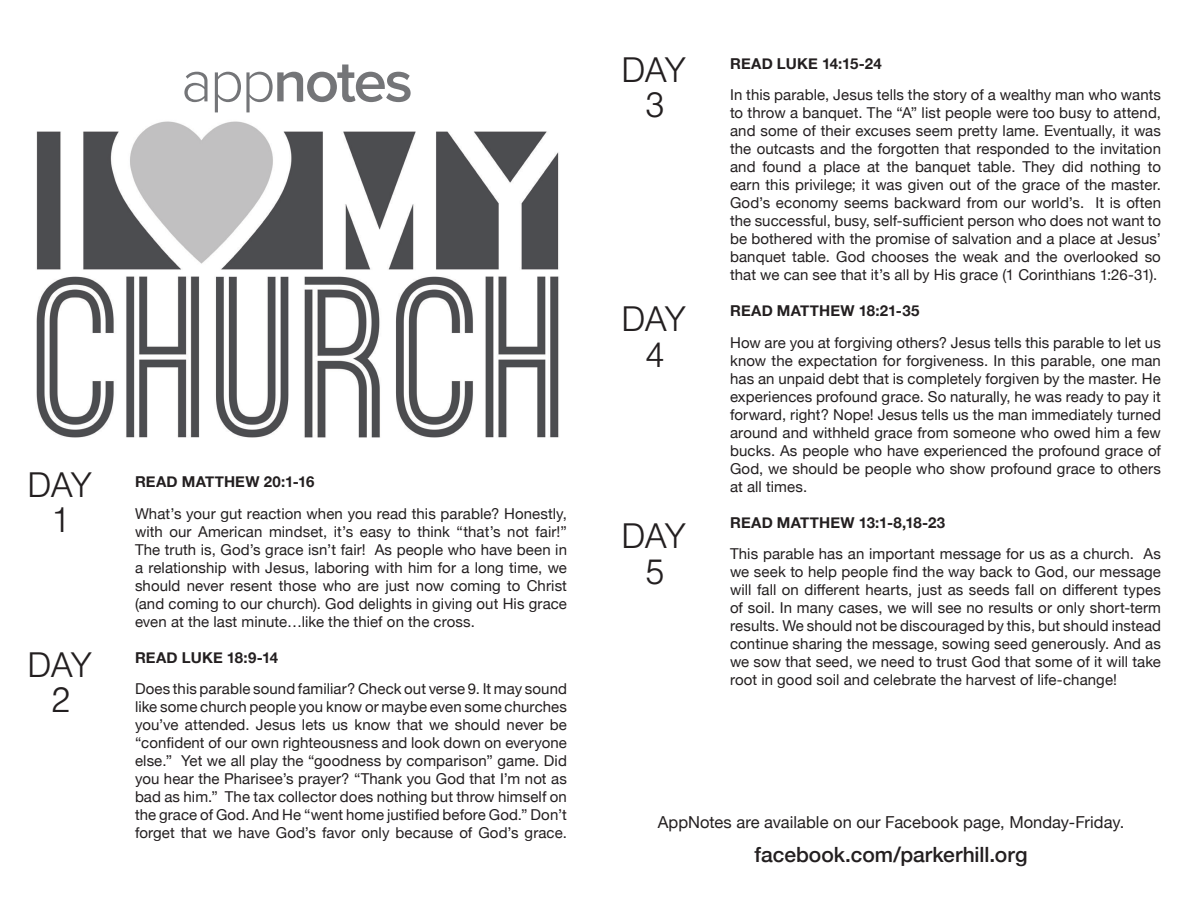
<style>
.page{position:relative;width:1188px;height:918px;background:#fff}
.page>*{position:absolute;margin:0;border:0;box-sizing:border-box;transform-origin:0 0}
.t1{font:600 60px "Proxima Nova";letter-spacing:-.04em;color:#747578}
.t2{font:300 37.05px "Nimbus San";letter-spacing:-.05em;color:#231f20}
.t3{font:500 21px "Helvetica Neue";color:#231f20}
.t4{font:16.5px "Helvetica Neue";color:#231f20}
.Paragraph_Style_2{font:15px/18px "Helvetica Neue";letter-spacing:.005em;color:#231f20;text-align:justify}
.Paragraph_Style_2-2{font:700 15px "Helvetica Neue";letter-spacing:.01em;color:#231f20}
.s1{font-weight:300}
</style>
<div class="page">
<img style="left:36px;top:121px;width:523px;height:317px">
<p class="t1" style="left:181px;top:47px;width:233px"><span class="s1">app</span>notes</p>
<p class="t2" style="left:27px;top:466px;width:66px">DAY</p>
<p class="t2" style="left:50px;top:501px;width:22px">1</p>
<p class="t2" style="left:27px;top:645px;width:66px">DAY</p>
<p class="t2" style="left:50px;top:681px;width:22px">2</p>
<p class="Paragraph_Style_2-2" style="left:135px;top:470px;width:181px">READ MATTHEW 20:1-16</p>
<p class="Paragraph_Style_2" style="left:135px;top:505px;width:434px">What’s your gut reaction when you read this parable? Honestly, with our American mindset, it’s easy to think “that’s not fair!” The truth is, God’s grace isn’t fair! As people who have been in a relationship with Jesus, laboring with him for a long time, we should never resent those who are just now coming to Christ (and coming to our church). God delights in giving out His grace even at the last minute…like the thief on the cross.</p>
<p class="Paragraph_Style_2-2" style="left:135px;top:646px;width:145px">READ LUKE 18:9-14</p>
<p class="Paragraph_Style_2" style="left:135px;top:681px;width:434px">Does this parable sound familiar? Check out verse 9. It may sound like some church people you know or maybe even some churches you’ve attended. Jesus lets us know that we should never be “confident of our own righteousness and look down on everyone else.” Yet we all play the “goodness by comparison” game. Did you hear the Pharisee’s prayer? “Thank you God that I’m not as bad as him.” The tax collector does nothing but throw himself on the grace of God. And He “went home justified before God.” Don’t forget that we have God’s favor only because of God’s grace.</p>
<p class="t2" style="left:621px;top:50px;width:66px">DAY</p>
<p class="t2" style="left:644px;top:85px;width:22px">3</p>
<p class="t2" style="left:621px;top:300px;width:66px">DAY</p>
<p class="t2" style="left:644px;top:335px;width:22px">4</p>
<p class="t2" style="left:621px;top:517px;width:66px">DAY</p>
<p class="t2" style="left:644px;top:552px;width:22px">5</p>
<p class="Paragraph_Style_2-2" style="left:730px;top:52px;width:153px">READ LUKE 14:15-24</p>
<p class="Paragraph_Style_2" style="left:730px;top:87px;width:432px">In this parable, Jesus tells the story of a wealthy man who wants to throw a banquet. The “A” list people were too busy to attend, and some of their excuses seem pretty lame. Eventually, it was the outcasts and the forgotten that responded to the invitation and found a place at the banquet table. They did nothing to earn this privilege; it was given out of the grace of the master.<br>God’s economy seems backward from our world’s. It is often the successful, busy, self-sufficient person who does not want to be bothered with the promise of salvation and a place at Jesus’ banquet table. God chooses the weak and the overlooked so that we can see that it’s all by His grace (1 Corinthians 1:26-31).</p>
<p class="Paragraph_Style_2-2" style="left:730px;top:299px;width:191px">READ MATTHEW 18:21-35</p>
<p class="Paragraph_Style_2" style="left:730px;top:334px;width:432px">How are you at forgiving others? Jesus tells this parable to let us know the expectation for forgiveness. In this parable, one man has an unpaid debt that is completely forgiven by the master. He experiences profound grace. So naturally, he was ready to pay it forward, right? Nope! Jesus tells us the man immediately turned around and withheld grace from someone who owed him a few bucks. As people who have experienced the profound grace of God, we should be people who show profound grace to others at all times.</p>
<p class="Paragraph_Style_2-2" style="left:730px;top:511px;width:217px">READ MATTHEW 13:1-8,18-23</p>
<p class="Paragraph_Style_2" style="left:730px;top:546px;width:432px">This parable has an important message for us as a church. As we seek to help people find the way back to God, our message will fall on different hearts, just as seeds fall on different types of soil. In many cases, we will see no results or only short-term results. We should not be discouraged by this, but should instead continue sharing the message, sowing seed generously. And as we sow that seed, we need to trust God that some of it will take root in good soil and celebrate the harvest of life-change!</p>
<p class="t4" style="left:658px;top:810px;width:468px">AppNotes are available on our Facebook page, Monday-Friday.</p>
<p class="t3" style="left:755px;top:838px;width:274px">facebook.com/parkerhill.org</p>
</div>
